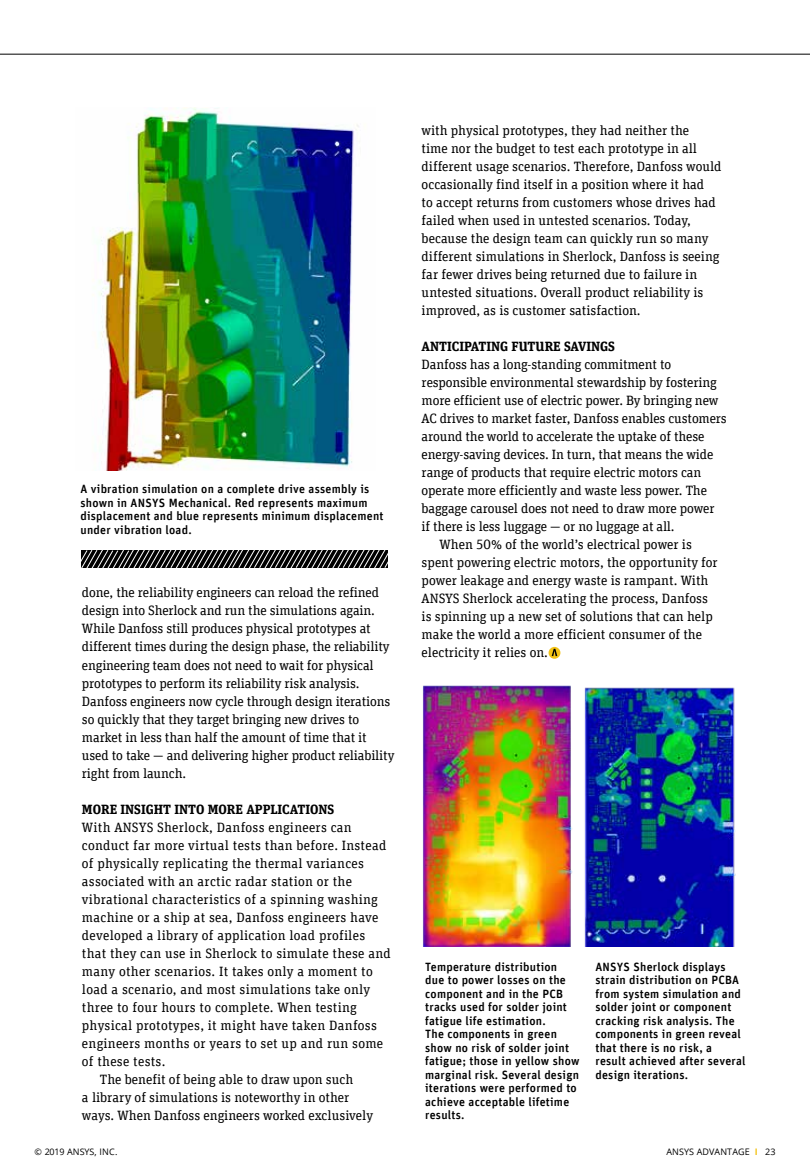
<style>
.page{position:relative;width:810px;height:1175px;background:#fff}
.page>*{position:absolute;margin:0;border:0;box-sizing:border-box;transform-origin:0 0}
.t1{font:13.5px/18px "Unit Slab Offc Pro";color:#000}
.t2{font:13.5px "Unit Slab Offc Pro";letter-spacing:.02em;color:#000}
.t3{font:700 13.5px "Unit Slab Offc Pro";color:#000}
.t4{font:500 12px/13.5px "Unit Offc Pro";letter-spacing:.02em;color:#000}
.t5{font:9px "Open Sans";letter-spacing:.01em;color:#000}
.s1{font-weight:700;color:#f3c317}
</style>
<div class="page">
<hr style="left:0;top:54px;width:810px;height:1px;background:#000">
<img style="left:423px;top:685px;width:149px;height:261px">
<img style="left:584px;top:687px;width:152px;height:259px">
<svg style="left:549px;top:647px;width:11px;height:11px"></svg>
<svg style="left:552px;top:649px;width:5px;height:7px"></svg>
<img style="left:96px;top:108px;width:263px;height:363px">
<svg style="left:81px;top:550px;width:307px;height:18px;background:#373737"></svg>
<p class="t4" style="left:80px;top:481px;width:305px">A vibration simulation on a complete drive assembly is shown in ANSYS Mechanical. Red represents maximum displacement and blue represents minimum displacement under vibration load.</p>
<p class="t1" style="left:82px;top:583px;width:314px">done, the reliability engineers can reload the refined design into Sherlock and run the simulations again.<br>While Danfoss still produces physical prototypes at different times during the design phase, the reliability engineering team does not need to wait for physical prototypes to perform its reliability risk analysis.<br>Danfoss engineers now cycle through design iterations so quickly that they target bringing new drives to market in less than half the amount of time that it used to take — and delivering higher product reliability right from launch.</p>
<p class="t3" style="left:82px;top:799px;width:254px">MORE INSIGHT INTO MORE APPLICATIONS</p>
<p class="t2" style="left:82px;top:817px;width:271px">With ANSYS Sherlock, Danfoss engineers can</p>
<p class="t2" style="left:82px;top:835px;width:306px">conduct far more virtual tests than before. Instead</p>
<p class="t2" style="left:82px;top:853px;width:284px">of physically replicating the thermal variances</p>
<p class="t2" style="left:82px;top:871px;width:272px">associated with an arctic radar station or the</p>
<p class="t2" style="left:82px;top:889px;width:297px">vibrational characteristics of a spinning washing</p>
<p class="t2" style="left:82px;top:907px;width:298px">machine or a ship at sea, Danfoss engineers have</p>
<p class="t2" style="left:82px;top:925px;width:285px">developed a library of application load profiles</p>
<p class="t2" style="left:82px;top:943px;width:310px">that they can use in Sherlock to simulate these and</p>
<p class="t2" style="left:82px;top:961px;width:292px">many other scenarios. It takes only a moment to</p>
<p class="t2" style="left:82px;top:979px;width:290px">load a scenario, and most simulations take only</p>
<p class="t2" style="left:82px;top:997px;width:276px">three to four hours to complete. When testing</p>
<p class="t2" style="left:82px;top:1015px;width:296px">physical prototypes, it might have taken Danfoss</p>
<p class="t2" style="left:82px;top:1033px;width:303px">engineers months or years to set up and run some</p>
<p class="t2" style="left:82px;top:1051px;width:85px">of these tests.</p>
<p class="t1" style="left:100px;top:1069px;width:255px">The benefit of being able to draw upon such</p>
<p class="t1" style="left:82px;top:1087px;width:269px">a library of simulations is noteworthy in other</p>
<p class="t1" style="left:82px;top:1105px;width:293px">ways. When Danfoss engineers worked exclusively</p>
<p class="t1" style="left:422px;top:121px;width:301px">with physical prototypes, they had neither the<br>time nor the budget to test each prototype in all different usage scenarios. Therefore, Danfoss would occasionally find itself in a position where it had<br>to accept returns from customers whose drives had failed when used in untested scenarios. Today, because the design team can quickly run so many different simulations in Sherlock, Danfoss is seeing far fewer drives being returned due to failure in untested situations. Overall product reliability is improved, as is customer satisfaction.</p>
<p class="t3" style="left:422px;top:336px;width:195px">ANTICIPATING FUTURE SAVINGS</p>
<p class="t1" style="left:422px;top:355px;width:251px">Danfoss has a long-standing commitment to</p>
<p class="t1" style="left:422px;top:373px;width:297px">responsible environmental stewardship by fostering</p>
<p class="t1" style="left:422px;top:391px;width:298px">more efficient use of electric power. By bringing new</p>
<p class="t1" style="left:422px;top:409px;width:307px">AC drives to market faster, Danfoss enables customers</p>
<p class="t1" style="left:422px;top:427px;width:284px">around the world to accelerate the uptake of these</p>
<p class="t1" style="left:422px;top:445px;width:293px">energy-saving devices. In turn, that means the wide</p>
<p class="t1" style="left:422px;top:463px;width:281px">range of products that require electric motors can</p>
<p class="t1" style="left:422px;top:481px;width:287px">operate more efficiently and waste less power. The</p>
<p class="t1" style="left:422px;top:499px;width:294px">baggage carousel does not need to draw more power</p>
<p class="t1" style="left:422px;top:517px;width:255px">if there is less luggage — or no luggage at all.</p>
<p class="t1" style="left:440px;top:535px;width:254px">When 50% of the world’s electrical power is</p>
<p class="t1" style="left:422px;top:553px;width:298px">spent powering electric motors, the opportunity for</p>
<p class="t1" style="left:422px;top:571px;width:288px">power leakage and energy waste is rampant. With</p>
<p class="t1" style="left:422px;top:589px;width:288px">ANSYS Sherlock accelerating the process, Danfoss</p>
<p class="t1" style="left:422px;top:607px;width:293px">is spinning up a new set of solutions that can help</p>
<p class="t1" style="left:422px;top:625px;width:282px">make the world a more efficient consumer of the</p>
<p class="t1" style="left:422px;top:643px;width:128px">electricity it relies on.</p>
<p class="t4" style="left:425px;top:959px;width:156px">Temperature distribution<br>due to power losses on the component and in the PCB tracks used for solder joint fatigue life estimation.<br>The components in green show no risk of solder joint fatigue; those in yellow show marginal risk. Several design iterations were performed to achieve acceptable lifetime results.</p>
<p class="t4" style="left:595px;top:959px;width:152px">ANSYS Sherlock displays strain distribution on PCBA from system simulation and solder joint or component cracking risk analysis. The components in green reveal that there is no risk, a<br>result achieved after several design iterations.</p>
<p class="t5" style="left:34px;top:1145px;width:84px">© 2019 ANSYS, INC.</p>
<p class="t5" style="left:666px;top:1145px;width:111px">ANSYS ADVANTAGE <span class="s1">I</span> 23</p>
</div>
